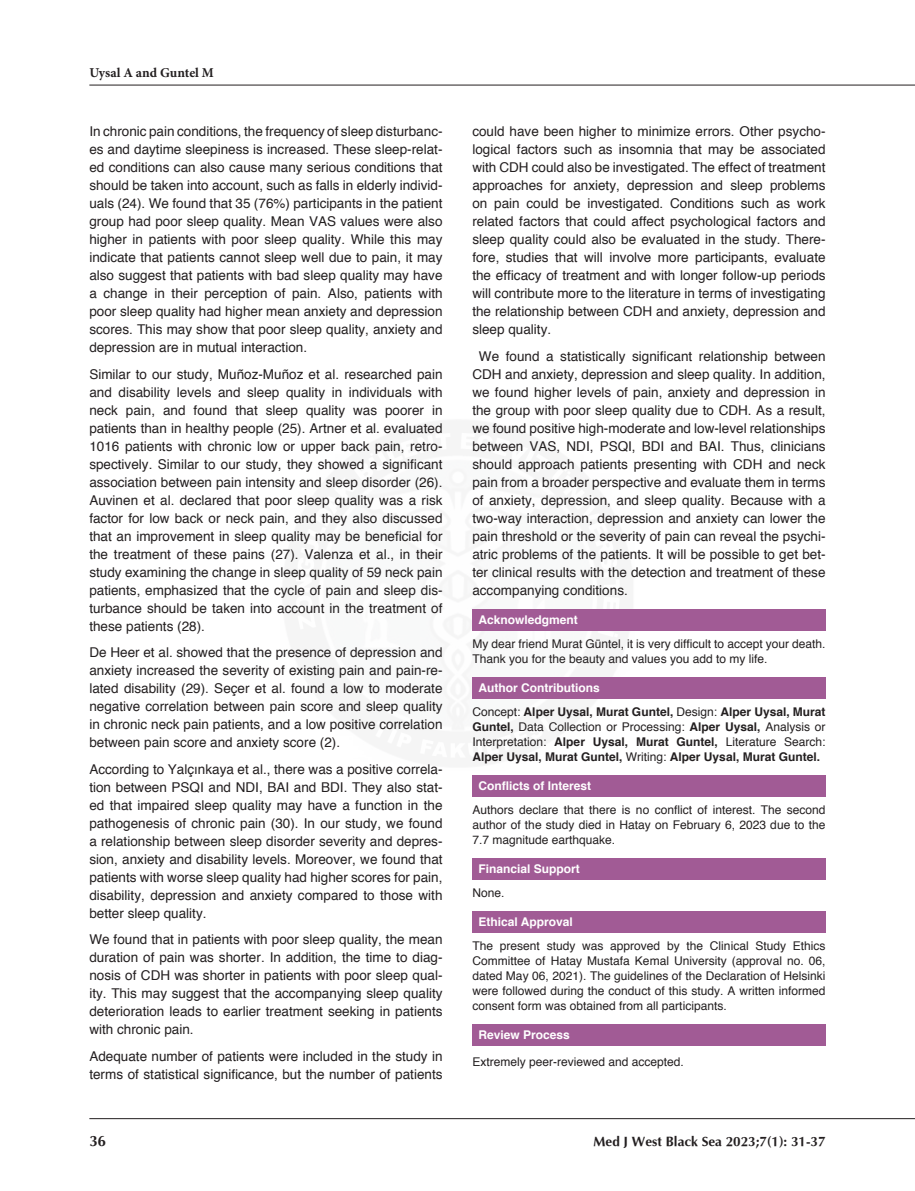
<style>
.page{position:relative;width:915px;height:1191px;background:#fff}
.page>*{position:absolute;margin:0;border:0;box-sizing:border-box;transform-origin:0 0}
.t1{font:700 15px "Optima";color:#231f20}
.t2{font:13.5px/18px "Helvetica";color:#231f20;text-align:justify}
.t3{font:700 13.5px "Optima";color:#231f20}
.t4{font:700 13.5px "Minion Pro";letter-spacing:-.005em;color:#231f20}
.t5{font:12px/15px "Helvetica";color:#231f20;text-align:justify}
.t6{font:700 12px/15px "Helvetica";color:#231f20}
.t7{font:700 12px "Helvetica";color:#fff}
.s1{color:#fff}
.s2{font-weight:400}
</style>
<div class="page">
<hr style="left:89px;top:85px;width:825px;height:1px;background:#231f20">
<hr style="left:89px;top:1118px;width:825px;height:1px;background:#231f20">
<div style="left:472px;top:609px;width:353px;height:21px;background:#a15b95"></div>
<div style="left:472px;top:677px;width:353px;height:21px;background:#a15b95"></div>
<div style="left:472px;top:775px;width:353px;height:21px;background:#a15b95"></div>
<div style="left:472px;top:858px;width:353px;height:21px;background:#a15b95"></div>
<div style="left:472px;top:911px;width:353px;height:21px;background:#a15b95"></div>
<div style="left:472px;top:1024px;width:353px;height:21px;background:#a15b95"></div>
<p class="t4" style="left:89px;top:63px;width:126px">Uysal A and Guntel M</p>
<p class="t2" style="left:89px;top:123px;width:354px">In chronic pain conditions, the frequency of sleep disturbanc&shy;es and daytime sleepiness is increased. These sleep-relat&shy;ed conditions can also cause many serious conditions that should be taken into account, such as falls in elderly individ&shy;uals (24). We found that 35 (76%) participants in the patient group had poor sleep quality. Mean VAS values were also higher in patients with poor sleep quality. While this may indicate that patients cannot sleep well due to pain, it may also suggest that patients with bad sleep quality may have a change in their perception of pain. Also, patients with poor sleep quality had higher mean anxiety and depression scores. This may show that poor sleep quality, anxiety and depression are in mutual interaction.</p>
<p class="t2" style="left:89px;top:365px;width:354px">Similar to our study, Muñoz-Muñoz et al. researched pain and disability levels and sleep quality in individuals with neck pain, and found that sleep quality was poorer in patients than in healthy people (25). Artner et al. evaluated 1016 patients with chronic low or upper back pain, retro&shy;spectively. Similar to our study, they showed a significant association between pain intensity and sleep disorder (26).<br>Auvinen et al. declared that poor sleep quality was a risk factor for low back or neck pain, and they also discussed that an improvement in sleep quality may be beneficial for the treatment of these pains (27). Valenza et al., in their study examining the change in sleep quality of 59 neck pain patients, emphasized that the cycle of pain and sleep dis&shy;turbance should be taken into account in the treatment of these patients (28).</p>
<p class="t2" style="left:89px;top:644px;width:354px">De Heer et al. showed that the presence of depression and anxiety increased the severity of existing pain and pain-re&shy;lated disability (29). Seçer et al. found a low to moderate negative correlation between pain score and sleep quality in chronic neck pain patients, and a low positive correlation between pain score and anxiety score (2).</p>
<p class="t2" style="left:89px;top:760px;width:354px">According to Yalçınkaya et al., there was a positive correla&shy;tion between PSQI and NDI, BAI and BDI. They also stat&shy;ed that impaired sleep quality may have a function in the pathogenesis of chronic pain (30). In our study, we found a relationship between sleep disorder severity and depres&shy;sion, anxiety and disability levels. Moreover, we found that patients with worse sleep quality had higher scores for pain, disability, depression and anxiety compared to those with better sleep quality.</p>
<p class="t2" style="left:89px;top:930px;width:354px">We found that in patients with poor sleep quality, the mean duration of pain was shorter. In addition, the time to diag&shy;nosis of CDH was shorter in patients with poor sleep qual&shy;ity. This may suggest that the accompanying sleep quality deterioration leads to earlier treatment seeking in patients with chronic pain.</p>
<p class="t2" style="left:89px;top:1047px;width:354px">Adequate number of patients were included in the study in terms of statistical significance, but the number of patients</p>
<p class="t1" style="left:89px;top:1131px;width:18px">36</p>
<p class="t2" style="left:472px;top:123px;width:354px">could have been higher to minimize errors. Other psycho&shy;logical factors such as insomnia that may be associated with CDH could also be investigated. The effect of treatment approaches for anxiety, depression and sleep problems on pain could be investigated. Conditions such as work related factors that could affect psychological factors and sleep quality could also be evaluated in the study. There&shy;fore, studies that will involve more participants, evaluate the efficacy of treatment and with longer follow-up periods will contribute more to the literature in terms of investigating the relationship between CDH and anxiety, depression and sleep quality.</p>
<p class="t2" style="left:472px;top:347px;width:354px;text-indent:7px">We found a statistically significant relationship between CDH and anxiety, depression and sleep quality. In addition, we found higher levels of pain, anxiety and depression in the group with poor sleep quality due to CDH. As a result, we found positive high-moderate and low-level relationships between VAS, NDI, PSQI, BDI and BAI. Thus, clinicians should approach patients presenting with CDH and neck pain from a broader perspective and evaluate them in terms of anxiety, depression, and sleep quality. Because with a two-way interaction, depression and anxiety can lower the pain threshold or the severity of pain can reveal the psychi&shy;atric problems of the patients. It will be possible to get bet&shy;ter clinical results with the detection and treatment of these accompanying conditions.</p>
<p class="t7" style="left:478px;top:610px;width:101px">Acknowledgment</p>
<p class="t5" style="left:472px;top:636px;width:354px">My dear friend Murat Güntel, it is very difficult to accept your death.<br>Thank you for the beauty and values you add to my life.</p>
<p class="t6" style="left:472px;top:676px;width:354px;line-height:23.5px;text-indent:6px"><span class="s1">Author Contributions<br></span><span class="s2">Concept:</span> Alper Uysal, Murat Guntel, <span class="s2">Design:</span> Alper Uysal, Murat</p>
<p class="t6" style="left:472px;top:719px;width:354px;text-align:justify">Guntel, <span class="s2">Data Collection or Processing:</span> Alper Uysal, <span class="s2">Analysis or Interpretation:</span> Alper Uysal, Murat Guntel, <span class="s2">Literature Search:<br></span>Alper Uysal, Murat Guntel, <span class="s2">Writing:</span> Alper Uysal, Murat Guntel.</p>
<p class="t7" style="left:478px;top:776px;width:114px">Conflicts of Interest</p>
<p class="t5" style="left:472px;top:802px;width:354px">Authors declare that there is no conflict of interest. The second author of the study died in Hatay on February 6, 2023 due to the 7.7 magnitude earthquake.</p>
<p class="t7" style="left:478px;top:859px;width:103px">Financial Support</p>
<p class="t5" style="left:472px;top:885px;width:34px">None.</p>
<p class="t7" style="left:478px;top:912px;width:96px">Ethical Approval</p>
<p class="t5" style="left:472px;top:938px;width:354px">The present study was approved by the Clinical Study Ethics Committee of Hatay Mustafa Kemal University (approval no. 06, dated May 06, 2021). The guidelines of the Declaration of Helsinki were followed during the conduct of this study. A written informed consent form was obtained from all participants.</p>
<p class="t7" style="left:478px;top:1025px;width:93px">Review Process</p>
<p class="t5" style="left:472px;top:1054px;width:213px">Extremely peer-reviewed and accepted.</p>
<p class="t3" style="left:593px;top:1132px;width:233px">Med J West Black Sea 2023;7(1): 31-37</p>
</div>
